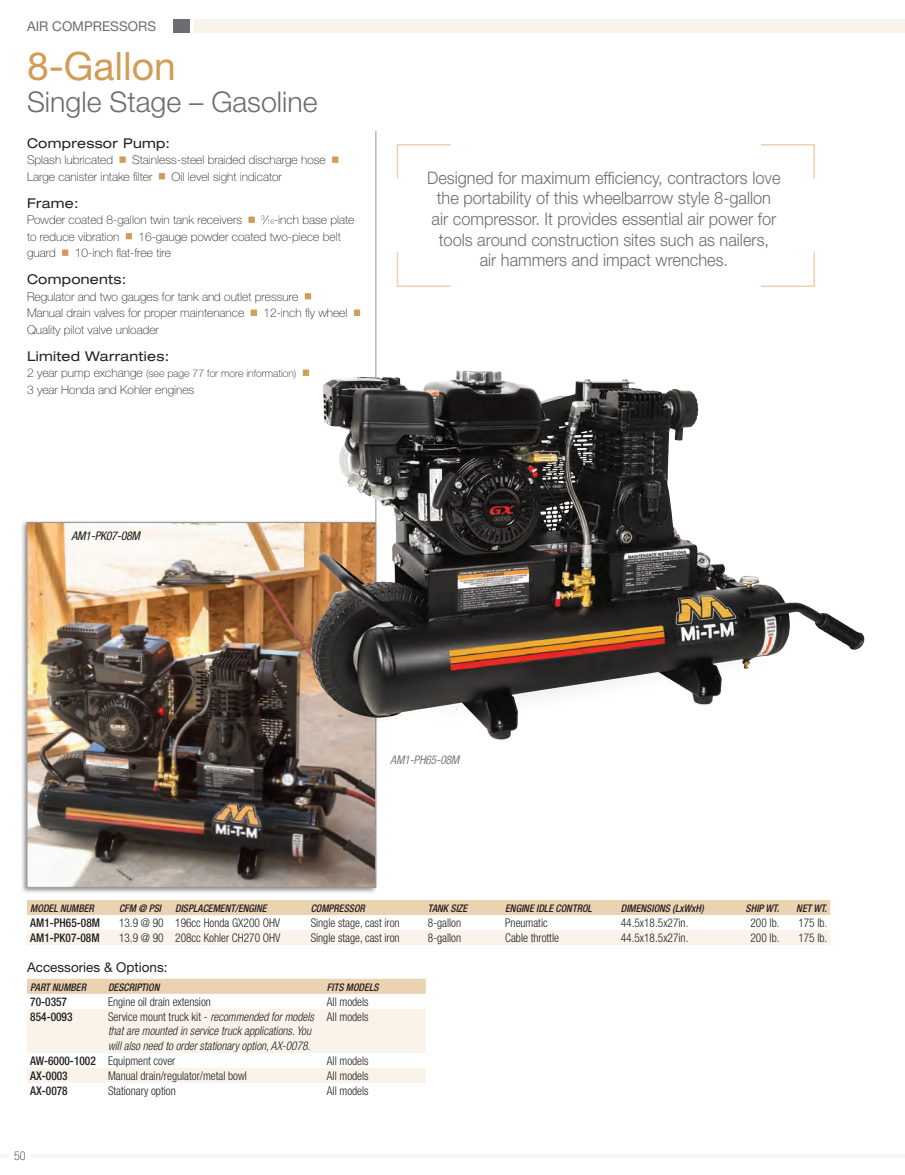
<style>
.page{position:relative;width:905px;height:1175px;background:#fff}
.page>*{position:absolute;margin:0;border:0;box-sizing:border-box;transform-origin:0 0}
.SERIES_NAME_-_LEFT{font:39px "Helvetica Neue LT Std";color:#d19c57}
.SERIES_NAME_-_LEFT-2{font:300 28.5px "Helvetica Neue LT Std";color:#6c6d70}
.t1{font:300 17.25px "Helvetica Neue LT Std";color:#6c6d70;scale:.95 1}
.t2{font:expanded 13.5px "Helvetica Neue LT Std";letter-spacing:.02em;color:#231f20}
.t3{font:13.5px "Helvetica Neue LT Std";color:#231f20}
.t4{font:13.5px "Helvetica Neue LT Std";color:#6c6d70}
.t5{font:100 12px/16.5px "Helvetica Neue LT Std";color:#231f20}
.t6{font:300 condensed 12px "Helvetica Neue LT Std";color:#231f20;scale:.95 1}
.t7{font:italic 300 condensed 12px/14.4px "Helvetica Neue LT Std";color:#231f20;scale:.95 1}
.t8{font:500 condensed 12px "Helvetica Neue LT Std";color:#231f20;scale:.95 1}
.t9{font:italic condensed 12px "Helvetica Neue LT Std";letter-spacing:-.025em;color:#808285}
.t10{font:italic condensed 12px "Helvetica Neue LT Std";letter-spacing:-.025em;color:#231f20}
.t11{font:100 condensed 12px "Helvetica Neue LT Std";color:#231f20}
.t12{font:italic 500 condensed 10.5px "Helvetica Neue LT Std";color:#231f20;scale:.95 1}
.t13{font:100 10.5px "Helvetica Neue LT Std";color:#231f20}
.s1{font-size:6.6px}
.s2{font-size:12px}
.s3{font-style:normal}
</style>
<div class="page">
<hr style="left:0;top:1153px;width:904px;height:4px;background:#f7f7f8">
<div style="left:9px;top:1144px;width:21px;height:23px;background:#fff"></div>
<svg style="left:120px;top:157px;width:6px;height:6px"></svg>
<svg style="left:332px;top:157px;width:6px;height:6px"></svg>
<svg style="left:159px;top:173px;width:6px;height:6px"></svg>
<svg style="left:249px;top:217px;width:6px;height:6px"></svg>
<svg style="left:126px;top:233px;width:6px;height:6px"></svg>
<svg style="left:62px;top:250px;width:6px;height:6px"></svg>
<svg style="left:305px;top:293px;width:6px;height:6px"></svg>
<svg style="left:251px;top:310px;width:6px;height:6px"></svg>
<svg style="left:354px;top:310px;width:6px;height:6px"></svg>
<hr style="left:375px;top:131px;width:1px;height:756px;background:#939598">
<svg style="left:396px;top:144px;width:55px;height:35px"></svg>
<svg style="left:761px;top:144px;width:54px;height:35px"></svg>
<svg style="left:396px;top:252px;width:55px;height:35px"></svg>
<svg style="left:761px;top:252px;width:54px;height:35px"></svg>
<div style="left:20px;top:519px;width:358px;height:375px;background:#231f20;opacity:.5"></div>
<img style="left:29px;top:524px;width:345px;height:361px">
<div style="left:194px;top:19px;width:710px;height:14px;background:#f9f3ea"></div>
<div style="left:173px;top:19px;width:16px;height:14px;background:#6c6d70"></div>
<div style="left:27px;top:978px;width:399px;height:15px;background:#ebd2b1"></div>
<svg style="left:27px;top:1009px;width:399px;height:73px"></svg>
<div style="left:27px;top:900px;width:803px;height:15px;background:#ebd2b1"></div>
<div style="left:27px;top:930px;width:803px;height:15px;background:#f9f3ea"></div>
<img style="left:299px;top:363px;width:566px;height:382px">
<p class="t4" style="left:27px;top:18px;width:131px">AIR COMPRESSORS</p>
<p class="SERIES_NAME_-_LEFT" style="left:27px;top:43px;width:150px">8-Gallon</p>
<p class="SERIES_NAME_-_LEFT-2" style="left:27px;top:84px;width:292px">Single Stage – Gasoline</p>
<p class="t2" style="left:27px;top:135px;width:145px">Compressor Pump:</p>
<p class="t5" style="left:27px;top:152px;width:312px">Splash lubricated <sup>■</sup> Stainless-steel braided discharge hose <sup>■<br></sup>Large canister intake filter <sup>■</sup> Oil level sight indicator</p>
<p class="t2" style="left:27px;top:195px;width:53px">Frame:</p>
<p class="t5" style="left:27px;top:212px;width:329px">Powder coated 8-gallon twin tank receivers <sup>■</sup> <sup>3</sup>⁄<span class="s1">16</span>-inch base plate to reduce vibration <sup>■</sup> 16-gauge powder coated two-piece belt</p>
<p class="t5" style="left:27px;top:245px;width:146px">guard <sup>■</sup> 10-inch flat-free tire</p>
<p class="t2" style="left:27px;top:271px;width:101px">Components:</p>
<p class="t5" style="left:27px;top:288px;width:285px">Regulator and two gauges for tank and outlet pressure <sup>■</sup></p>
<p class="t5" style="left:27px;top:305px;width:334px">Manual drain valves for proper maintenance <sup>■</sup> 12-inch fly wheel <sup>■<br></sup>Quality pilot valve unloader</p>
<p class="t2" style="left:27px;top:348px;width:144px">Limited Warranties:</p>
<p class="t13" style="left:27px;top:367px;width:283px"><span class="s2">2 year pump exchange</span> (see page 77 for more information) <sup>■</sup></p>
<p class="t5" style="left:27px;top:381px;width:169px">3 year Honda and Kohler engines</p>
<p class="t10" style="left:71px;top:529px;width:70px">AM1-PK07-08M</p>
<p class="t1" style="left:427px;top:167px;width:373px">Designed for maximum efficiency, contractors love</p>
<p class="t1" style="left:437px;top:188px;width:353px">the portability of this wheelbarrow style 8-gallon</p>
<p class="t1" style="left:431px;top:208px;width:364px">air compressor. It provides essential air power for</p>
<p class="t1" style="left:438px;top:229px;width:349px">tools around construction sites such as nailers,</p>
<p class="t1" style="left:479px;top:250px;width:263px">air hammers and impact wrenches.</p>
<p class="t9" style="left:390px;top:752px;width:71px">AM1-PH65-08M</p>
<p class="t12" style="left:30px;top:901px;width:69px">MODEL NUMBER</p>
<p class="t12" style="left:119px;top:901px;width:46px">CFM @ PSI</p>
<p class="t12" style="left:175px;top:901px;width:98px">DISPLACEMENT/ENGINE</p>
<p class="t12" style="left:310px;top:901px;width:59px">COMPRESSOR</p>
<p class="t12" style="left:428px;top:901px;width:43px">TANK SIZE</p>
<p class="t12" style="left:505px;top:901px;width:93px">ENGINE IDLE CONTROL</p>
<p class="t12" style="left:620px;top:901px;width:89px">DIMENSIONS (LxWxH)</p>
<p class="t12" style="left:745px;top:901px;width:37px">SHIP WT.</p>
<p class="t12" style="left:796px;top:901px;width:34px">NET WT.</p>
<p class="t8" style="left:30px;top:915px;width:75px">AM1-PH65-08M</p>
<p class="t6" style="left:119px;top:915px;width:49px">13.9 @ 90</p>
<p class="t6" style="left:175px;top:915px;width:112px">196cc Honda GX200 OHV</p>
<p class="t6" style="left:310px;top:915px;width:95px">Single stage, cast iron</p>
<p class="t6" style="left:428px;top:915px;width:37px">8-gallon</p>
<p class="t6" style="left:505px;top:915px;width:46px">Pneumatic</p>
<p class="t6" style="left:620px;top:915px;width:73px">44.5x18.5x27in.</p>
<p class="t6" style="left:750px;top:915px;width:32px">200 lb.</p>
<p class="t6" style="left:798px;top:915px;width:32px">175 lb.</p>
<p class="t8" style="left:30px;top:930px;width:75px">AM1-PK07-08M</p>
<p class="t6" style="left:119px;top:930px;width:49px">13.9 @ 90</p>
<p class="t6" style="left:175px;top:930px;width:112px">208cc Kohler CH270 OHV</p>
<p class="t6" style="left:310px;top:930px;width:95px">Single stage, cast iron</p>
<p class="t6" style="left:428px;top:930px;width:37px">8-gallon</p>
<p class="t6" style="left:505px;top:930px;width:58px">Cable throttle</p>
<p class="t6" style="left:620px;top:930px;width:73px">44.5x18.5x27in.</p>
<p class="t6" style="left:750px;top:930px;width:32px">200 lb.</p>
<p class="t6" style="left:798px;top:930px;width:32px">175 lb.</p>
<p class="t3" style="left:27px;top:959px;width:142px">Accessories &amp; Options:</p>
<p class="t12" style="left:30px;top:980px;width:60px">PART NUMBER</p>
<p class="t12" style="left:108px;top:980px;width:56px">DESCRIPTION</p>
<p class="t12" style="left:327px;top:980px;width:56px">FITS MODELS</p>
<p class="t8" style="left:30px;top:994px;width:40px">70-0357</p>
<p class="t6" style="left:108px;top:994px;width:110px">Engine oil drain extension</p>
<p class="t6" style="left:327px;top:994px;width:45px">All models</p>
<p class="t8" style="left:30px;top:1009px;width:46px">854-0093</p>
<p class="t7" style="left:108px;top:1009px;width:218px"><span class="s3">Service mount truck kit -</span> recommended for models that are mounted in service truck applications. You will also need to order stationary option, AX-0078.</p>
<p class="t6" style="left:327px;top:1009px;width:45px">All models</p>
<p class="t8" style="left:30px;top:1053px;width:71px">AW-6000-1002</p>
<p class="t6" style="left:108px;top:1053px;width:72px">Equipment cover</p>
<p class="t6" style="left:327px;top:1053px;width:45px">All models</p>
<p class="t8" style="left:30px;top:1068px;width:41px">AX-0003</p>
<p class="t6" style="left:108px;top:1068px;width:148px">Manual drain/regulator/metal bowl</p>
<p class="t6" style="left:327px;top:1068px;width:45px">All models</p>
<p class="t8" style="left:30px;top:1083px;width:41px">AX-0078</p>
<p class="t6" style="left:108px;top:1083px;width:73px">Stationary option</p>
<p class="t6" style="left:327px;top:1083px;width:45px">All models</p>
<p class="t11" style="left:14px;top:1149px;width:13px">50</p>
</div>
